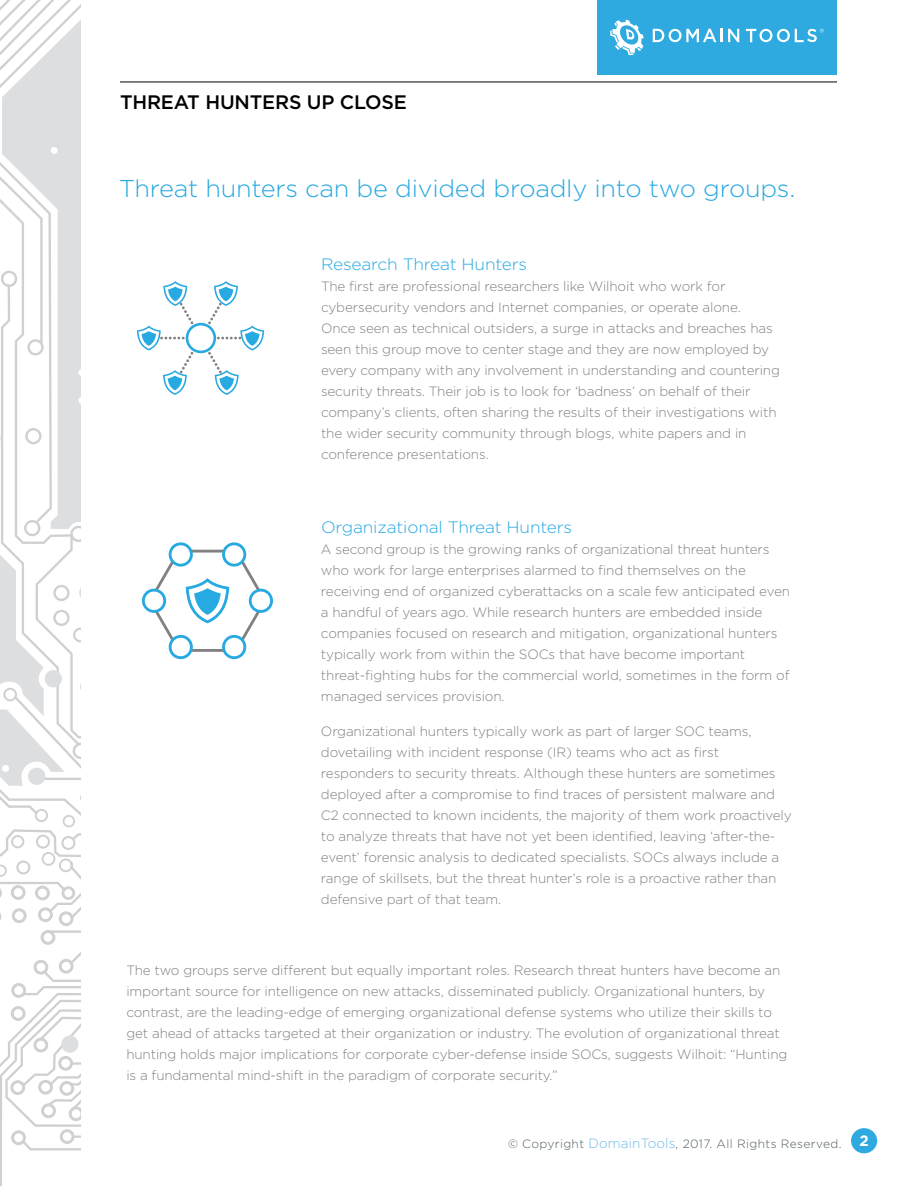
<style>
.page{position:relative;width:918px;height:1188px;background:#fff}
.page>*{position:absolute;margin:0;border:0;box-sizing:border-box;transform-origin:0 0}
.t1{font:300 24.3px "Gotham";letter-spacing:-.01em;color:#27a9e1;scale:1.05 1}
.t2{font:500 19.5px "Gotham";letter-spacing:-.01em;color:#000}
.t3{font:300 16.5px "Gotham";letter-spacing:-.01em;color:#27a9e1;scale:1.05 1}
.t4{font:300 13.5px/21px "Gotham";letter-spacing:-.01em;color:#828181}
.t5{font:300 12px "Gotham";letter-spacing:.03em;color:#525d60}
.s1{font-size:13.5px;color:#70bae7}
</style>
<div class="page">
<svg style="left:205px;top:281px;width:59px;height:114px"></svg>
<svg style="left:137px;top:281px;width:60px;height:114px"></svg>
<div style="left:187px;top:324px;width:28px;height:28px;background:#fff;border-radius:50%"></div>
<div style="left:186px;top:323px;width:30px;height:30px;border:3px solid #27a9e1;border-radius:50%"></div>
<div style="left:142px;top:589px;width:24px;height:24px;border:3px solid #27a9e1;border-radius:50%"></div>
<div style="left:249px;top:589px;width:24px;height:24px;border:3px solid #27a9e1;border-radius:50%"></div>
<svg style="left:152px;top:542px;width:111px;height:118px"></svg>
<hr style="left:120px;top:82px;width:717px;height:1px;background:#000">
<svg style="left:0;top:0;width:81px;height:1150px"></svg>
<div style="left:45px;top:670px;width:17px;height:17px;background:#dddedf;border-radius:50%"></div>
<div style="left:28px;top:768px;width:17px;height:17px;background:#dddedf;border-radius:50%"></div>
<div style="left:61px;top:1035px;width:18px;height:18px;background:#dddedf;border-radius:50%"></div>
<div style="left:597px;top:0;width:240px;height:75px;background:#2eaae1"></div>
<svg style="left:653px;top:29px;width:86px;height:13px"></svg>
<svg style="left:610px;top:20px;width:34px;height:35px"></svg>
<svg style="left:746px;top:29px;width:78px;height:13px"></svg>
<div style="left:851px;top:1128px;width:26px;height:25px;background:#2eaae1;border-radius:50%"></div>
<h2 class="t2" style="left:120px;top:90px;width:288px">THREAT HUNTERS UP CLOSE</h2>
<h1 class="t1" style="left:119px;top:173px;width:646px">Threat hunters can be divided broadly into two groups.</h1>
<p class="t3" style="left:321px;top:254px;width:198px">Research Threat Hunters</p>
<p class="t4" style="left:321px;top:276px;width:460px">The first are professional researchers like Wilhoit who work for cybersecurity vendors and Internet companies, or operate alone.<br>Once seen as technical outsiders, a surge in attacks and breaches has seen this group move to center stage and they are now employed by every company with any involvement in understanding and countering security threats. Their job is to look for ‘badness’ on behalf of their company’s clients, often sharing the results of their investigations with the wider security community through blogs, white papers and in conference presentations.</p>
<p class="t3" style="left:321px;top:517px;width:241px">Organizational Threat Hunters</p>
<p class="t4" style="left:321px;top:538px;width:471px">A second group is the growing ranks of organizational threat hunters who work for large enterprises alarmed to find themselves on the receiving end of organized cyberattacks on a scale few anticipated even a handful of years ago. While research hunters are embedded inside companies focused on research and mitigation, organizational hunters typically work from within the SOCs that have become important threat-fighting hubs for the commercial world, sometimes in the form of managed services provision.</p>
<p class="t4" style="left:321px;top:720px;width:472px">Organizational hunters typically work as part of larger SOC teams, dovetailing with incident response (IR) teams who act as first responders to security threats. Although these hunters are sometimes deployed after a compromise to find traces of persistent malware and C2 connected to known incidents, the majority of them work proactively to analyze threats that have not yet been identified, leaving ‘after-the&shy;event’ forensic analysis to dedicated specialists. SOCs always include a range of skillsets, but the threat hunter’s role is a proactive rather than defensive part of that team.</p>
<p class="t4" style="left:126px;top:959px;width:663px">The two groups serve different but equally important roles. Research threat hunters have become an important source for intelligence on new attacks, disseminated publicly. Organizational hunters, by contrast, are the leading-edge of emerging organizational defense systems who utilize their skills to get ahead of attacks targeted at their organization or industry. The evolution of organizational threat hunting holds major implications for corporate cyber-defense inside SOCs, suggests Wilhoit: “Hunting is a fundamental mind-shift in the paradigm of corporate security.”</p>
<p class="t5" style="left:508px;top:1137px;width:362px">© Copyright <span class="s1">DomainTools</span>, 2017. All Rights Reserved. <sup>2</sup></p>
</div>
